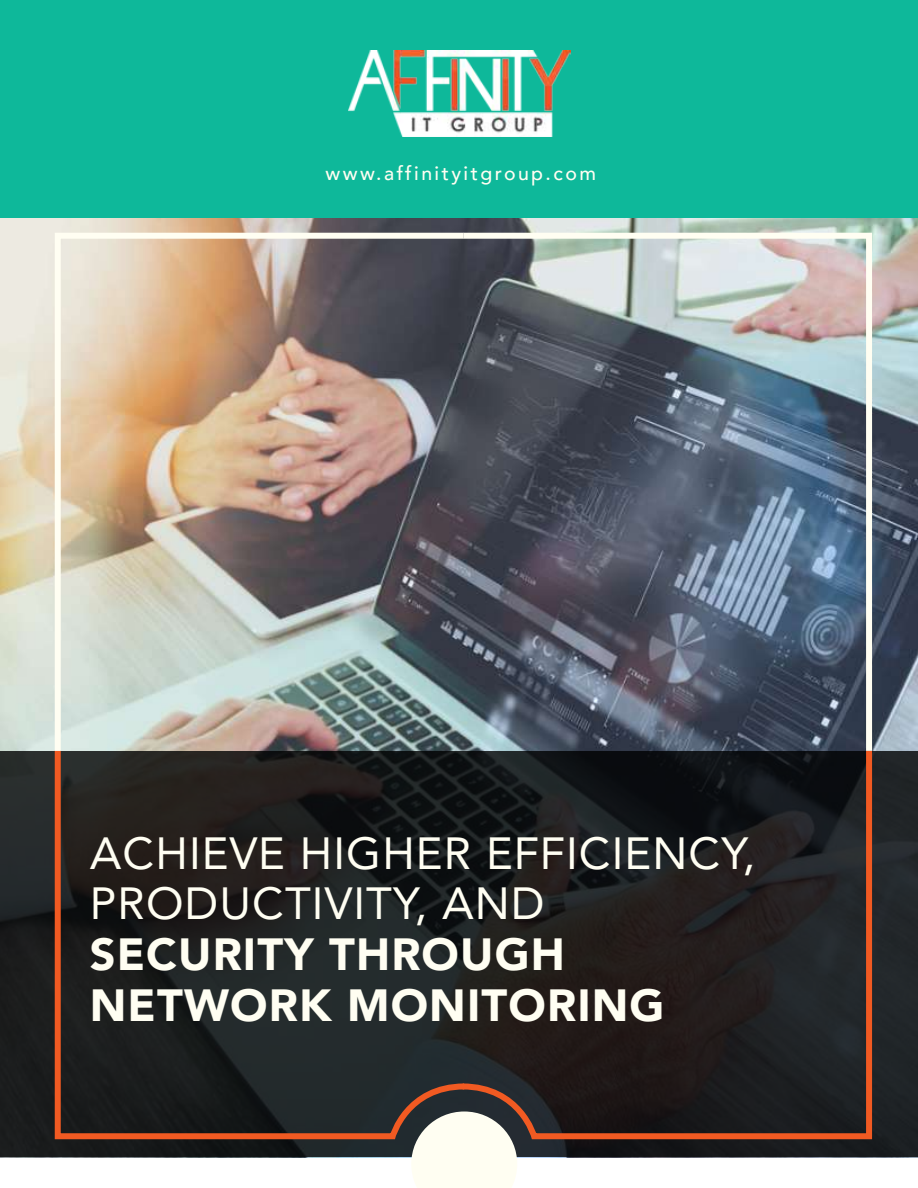
<style>
.page{position:relative;width:918px;height:1188px;background:#fff}
.page>*{position:absolute;margin:0;border:0;box-sizing:border-box;transform-origin:0 0}
.t1{font:45px/51px "Avenir";letter-spacing:.025em;color:#fffef2}
.t2{font:900 45px/51px "Avenir";letter-spacing:.025em;color:#fffef2}
.t3{font:500 19.5px "Avenir";letter-spacing:.125em;color:#fffef2}
</style>
<div class="page">
<div style="left:0;top:0;width:918px;height:770px;background:#0eb89a"></div>
<img style="left:0;top:218px;width:918px;height:534px">
<svg style="left:0;top:752px;width:918px;height:405px;background:#1e2123"></svg>
<svg style="left:52px;top:757px;width:405px;height:385px;background:#242220"></svg>
<svg style="left:457px;top:757px;width:418px;height:385px;background:#241e1e"></svg>
<img style="left:349px;top:51px;width:222px;height:86px">
<svg style="left:411px;top:1112px;width:106px;height:76px"></svg>
<img style="left:52px;top:230px;width:405px;height:527px">
<img style="left:457px;top:230px;width:418px;height:527px">
<p class="t3" style="left:326px;top:157px;width:272px">www.affinityitgroup.com</p>
<p class="t1" style="left:90px;top:826px;width:667px">ACHIEVE HIGHER EFFICIENCY,<br>PRODUCTIVITY, AND</p>
<p class="t2" style="left:90px;top:928px;width:576px">SECURITY THROUGH<br>NETWORK MONITORING</p>
</div>
